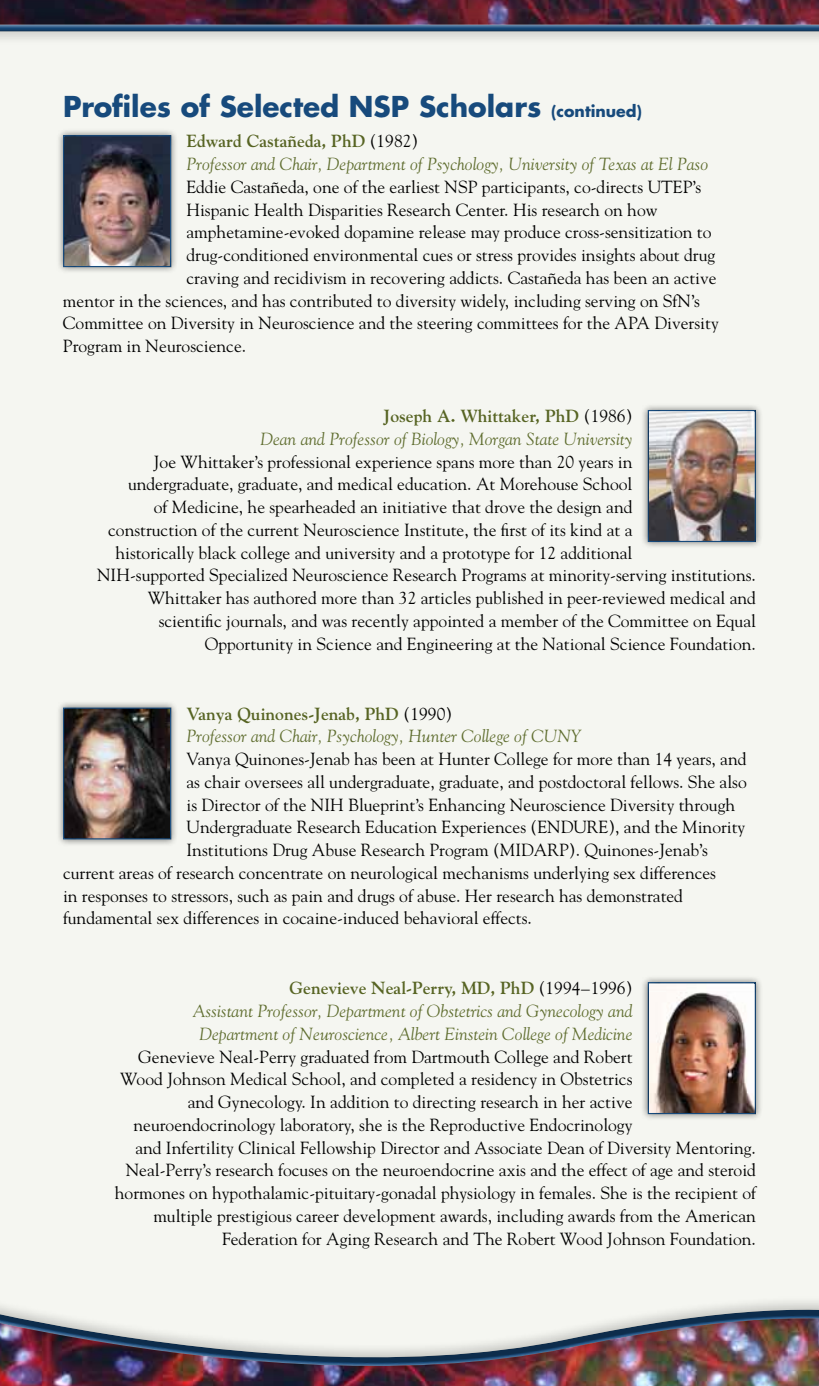
<style>
.page{position:relative;width:819px;height:1386px;background:#fff}
.page>*{position:absolute;margin:0;border:0;box-sizing:border-box;transform-origin:0 0}
.t1{font:700 28px "Futura";color:#174a7c}
.t2{font:17.5px "Goudy";color:#000}
.t3{font:italic 17.5px/22.8px "Goudy";color:#606e30}
.s1{font-size:15.75px}
.s2{font-weight:700;font-style:normal;color:#576423}
.s3{font-style:normal;color:#000}
</style>
<div class="page">
<div style="left:0;top:4px;width:819px;height:1382px;background:#f5f6f1"></div>
<img style="left:0;top:0;width:819px;height:11px">
<div style="left:0;top:11px;width:819px;height:34px;background:#000;opacity:.4"></div>
<div style="left:0;top:21px;width:819px;height:10px;background:#fff;opacity:.75"></div>
<div style="left:0;top:23px;width:819px;height:9px;background:#000;opacity:.4"></div>
<img style="left:0;top:1301px;width:819px;height:85px">
<div style="left:56px;top:128px;width:123px;height:146px;background:#000;opacity:.5"></div>
<div style="left:61px;top:132px;width:110px;height:136px;background:#fff;opacity:.5"></div>
<div style="left:64px;top:132px;width:109px;height:136px;background:#000;opacity:.4"></div>
<div style="left:640px;top:403px;width:123px;height:146px;background:#000;opacity:.5"></div>
<div style="left:648px;top:407px;width:110px;height:136px;background:#000;opacity:.4"></div>
<div style="left:56px;top:700px;width:123px;height:146px;background:#000;opacity:.5"></div>
<div style="left:61px;top:704px;width:110px;height:137px;background:#fff;opacity:.5"></div>
<div style="left:64px;top:704px;width:109px;height:137px;background:#000;opacity:.4"></div>
<div style="left:640px;top:975px;width:123px;height:146px;background:#000;opacity:.5"></div>
<div style="left:648px;top:979px;width:110px;height:136px;background:#000;opacity:.4"></div>
<h1 class="t1" style="left:63px;top:88px;width:581px">Profiles of Selected NSP Scholars <span class="s1">(continued)</span></h1>
<p class="t3" style="left:186px;top:130px;width:523px"><span class="s2">Edward Castañeda, PhD</span> <span class="s3">(1982)<br></span>Professor and Chair, Department of Psychology, University of Texas at El Paso</p>
<p class="t2" style="left:186px;top:176px;width:516px">Eddie Castañeda, one of the earliest NSP participants, co-directs UTEP’s</p>
<p class="t2" style="left:186px;top:199px;width:472px">Hispanic Health Disparities Research Center. His research on how</p>
<p class="t2" style="left:186px;top:222px;width:527px">amphetamine-evoked dopamine release may produce cross-sensitization to</p>
<p class="t2" style="left:186px;top:244px;width:530px">drug-conditioned environmental cues or stress provides insights about drug</p>
<p class="t2" style="left:186px;top:267px;width:532px">craving and recidivism in recovering addicts. Castañeda has been an active</p>
<p class="t2" style="left:63px;top:290px;width:638px">mentor in the sciences, and has contributed to diversity widely, including serving on SfN’s</p>
<p class="t2" style="left:63px;top:313px;width:657px">Committee on Diversity in Neuroscience and the steering committees for the APA Diversity</p>
<p class="t2" style="left:63px;top:335px;width:185px">Program in Neuroscience.</p>
<p class="t3" style="left:260px;top:405px;width:374px;text-align:right"><span class="s2">Joseph A. Whittaker, PhD</span> <span class="s3">(1986)<br></span>Dean and Professor of Biology, Morgan State University</p>
<p class="t2" style="left:154px;top:451px;width:480px">Joe Whittaker’s professional experience spans more than 20 years in</p>
<p class="t2" style="left:128px;top:474px;width:506px">undergraduate, graduate, and medical education. At Morehouse School</p>
<p class="t2" style="left:154px;top:496px;width:480px">of Medicine, he spearheaded an initiative that drove the design and</p>
<p class="t2" style="left:108px;top:519px;width:526px">construction of the current Neuroscience Institute, the first of its kind at a</p>
<p class="t2" style="left:115px;top:542px;width:519px">historically black college and university and a prototype for 12 additional</p>
<p class="t2" style="left:97px;top:565px;width:660px">NIH-supported Specialized Neuroscience Research Programs at minority-serving institutions.</p>
<p class="t2" style="left:148px;top:587px;width:610px">Whittaker has authored more than 32 articles published in peer-reviewed medical and</p>
<p class="t2" style="left:159px;top:610px;width:599px">scientific journals, and was recently appointed a member of the Committee on Equal</p>
<p class="t2" style="left:205px;top:633px;width:553px">Opportunity in Science and Engineering at the National Science Foundation.</p>
<p class="t3" style="left:186px;top:702px;width:396px"><span class="s2">Vanya Quinones-Jenab, PhD</span> <span class="s3">(1990)<br></span>Professor and Chair, Psychology, Hunter College of CUNY</p>
<p class="t2" style="left:186px;top:748px;width:562px">Vanya Quinones-Jenab has been at Hunter College for more than 14 years, and</p>
<p class="t2" style="left:186px;top:771px;width:562px">as chair oversees all undergraduate, graduate, and postdoctoral fellows. She also</p>
<p class="t2" style="left:186px;top:794px;width:550px">is Director of the NIH Blueprint’s Enhancing Neuroscience Diversity through</p>
<p class="t2" style="left:186px;top:817px;width:560px">Undergraduate Research Education Experiences (ENDURE), and the Minority</p>
<p class="t2" style="left:186px;top:839px;width:523px">Institutions Drug Abuse Research Program (MIDARP). Quinones-Jenab’s</p>
<p class="t2" style="left:63px;top:862px;width:655px">current areas of research concentrate on neurological mechanisms underlying sex differences</p>
<p class="t2" style="left:63px;top:885px;width:622px">in responses to stressors, such as pain and drugs of abuse. Her research has demonstrated</p>
<p class="t2" style="left:63px;top:908px;width:471px">fundamental sex differences in cocaine-induced behavioral effects.</p>
<p class="t3" style="left:193px;top:977px;width:441px;text-align:right"><span class="s2">Genevieve Neal-Perry, MD, PhD</span> <span class="s3">(1994–1996)<br></span>Assistant Professor, Department of Obstetrics and Gynecology and<br>Department of Neuroscience, Albert Einstein College of Medicine</p>
<p class="t2" style="left:138px;top:1046px;width:496px">Genevieve Neal-Perry graduated from Dartmouth College and Robert</p>
<p class="t2" style="left:120px;top:1069px;width:514px">Wood Johnson Medical School, and completed a residency in Obstetrics</p>
<p class="t2" style="left:188px;top:1091px;width:446px">and Gynecology. In addition to directing research in her active</p>
<p class="t2" style="left:134px;top:1114px;width:500px">neuroendocrinology laboratory, she is the Reproductive Endocrinology</p>
<p class="t2" style="left:135px;top:1137px;width:622px">and Infertility Clinical Fellowship Director and Associate Dean of Diversity Mentoring.</p>
<p class="t2" style="left:126px;top:1160px;width:632px">Neal-Perry’s research focuses on the neuroendocrine axis and the effect of age and steroid</p>
<p class="t2" style="left:115px;top:1182px;width:643px">hormones on hypothalamic-pituitary-gonadal physiology in females. She is the recipient of</p>
<p class="t2" style="left:153px;top:1205px;width:604px">multiple prestigious career development awards, including awards from the American</p>
<p class="t2" style="left:222px;top:1228px;width:535px">Federation for Aging Research and The Robert Wood Johnson Foundation.</p>
</div>
